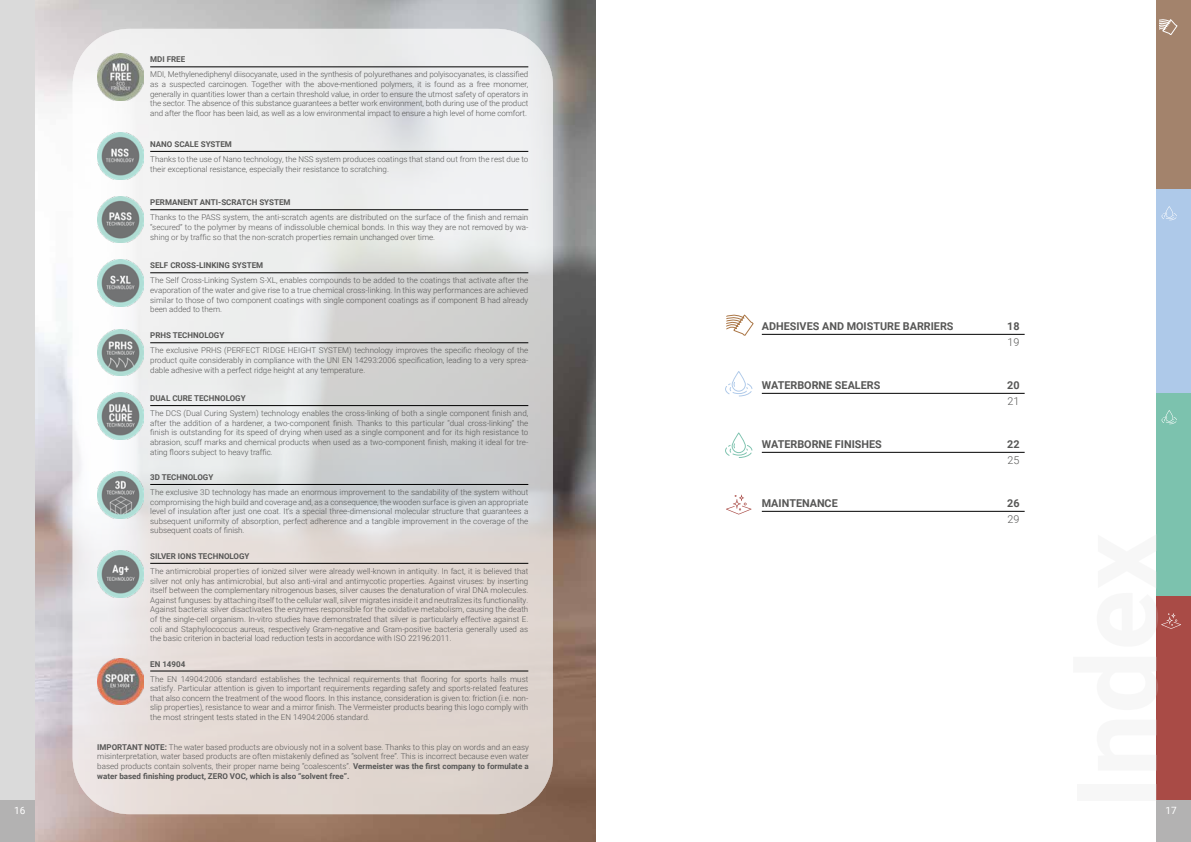
<style>
.page{position:relative;width:1191px;height:842px;background:#fff}
.page>*{position:absolute;margin:0;border:0;box-sizing:border-box;transform-origin:0 0}
.t1{font:700 10.8px "Roboto";color:#575756}
.t2{font:300 10.8px "Roboto";color:#575756}
.t3{font:10px "Roboto";color:#fff}
.t4{font:300 8px/9.6px "Roboto";color:#575756;text-align:justify}
.t5{font:700 8px "Roboto";color:#575756}
.s1{font-weight:700}
</style>
<div class="page">
<img style="left:34px;top:0;width:561px;height:842px">
<div style="left:0;top:0;width:34px;height:80px;background:#dadada"></div>
<div style="left:0;top:80px;width:34px;height:80px;background:#dadada"></div>
<div style="left:0;top:160px;width:34px;height:80px;background:#dadada"></div>
<div style="left:0;top:240px;width:34px;height:80px;background:#dadada"></div>
<div style="left:0;top:320px;width:34px;height:80px;background:#dadada"></div>
<div style="left:0;top:400px;width:34px;height:80px;background:#dadada"></div>
<div style="left:0;top:480px;width:34px;height:80px;background:#dadada"></div>
<div style="left:0;top:560px;width:34px;height:80px;background:#dadada"></div>
<div style="left:0;top:640px;width:34px;height:80px;background:#dadada"></div>
<div style="left:0;top:720px;width:34px;height:80px;background:#dadada"></div>
<div style="left:0;top:800px;width:34px;height:42px;background:#b3b2b2"></div>
<div style="left:1157px;top:800px;width:34px;height:42px;background:#b3b2b2"></div>
<svg style="left:73px;top:29px;width:480px;height:785px"></svg>
<div style="left:1157px;top:0;width:34px;height:189px;background:#a3836c"></div>
<div style="left:1157px;top:189px;width:34px;height:204px;background:#aec9e9"></div>
<div style="left:1157px;top:393px;width:34px;height:203px;background:#7cc2ae"></div>
<div style="left:1157px;top:596px;width:34px;height:204px;background:#a94b46"></div>
<hr style="left:762px;top:393px;width:262px;height:1px;background:#000">
<hr style="left:762px;top:452px;width:262px;height:1px;background:#000">
<hr style="left:762px;top:511px;width:262px;height:1px;background:#000">
<hr style="left:762px;top:334px;width:262px;height:1px;background:#000">
<svg style="left:725px;top:371px;width:27px;height:25px"></svg>
<svg style="left:725px;top:432px;width:27px;height:26px"></svg>
<svg style="left:726px;top:314px;width:28px;height:22px"></svg>
<svg style="left:726px;top:495px;width:25px;height:19px"></svg>
<hr style="left:150px;top:671px;width:378px;height:1px;background:#000">
<img style="left:97px;top:658px;width:47px;height:47px">
<hr style="left:150px;top:67px;width:378px;height:1px;background:#000">
<img style="left:97px;top:54px;width:47px;height:47px">
<hr style="left:150px;top:151px;width:378px;height:1px;background:#000">
<img style="left:97px;top:133px;width:47px;height:46px">
<hr style="left:150px;top:343px;width:378px;height:1px;background:#000">
<img style="left:97px;top:329px;width:47px;height:47px">
<hr style="left:150px;top:405px;width:378px;height:1px;background:#000">
<img style="left:97px;top:393px;width:47px;height:46px">
<hr style="left:150px;top:484px;width:378px;height:1px;background:#000">
<img style="left:97px;top:471px;width:47px;height:47px">
<hr style="left:150px;top:563px;width:378px;height:1px;background:#000">
<img style="left:97px;top:550px;width:47px;height:47px">
<hr style="left:150px;top:210px;width:378px;height:1px;background:#000">
<img style="left:97px;top:196px;width:47px;height:47px">
<hr style="left:150px;top:273px;width:378px;height:1px;background:#000">
<img style="left:97px;top:260px;width:47px;height:46px">
<svg style="left:1159px;top:19px;width:18px;height:16px"></svg>
<svg style="left:1161px;top:206px;width:15px;height:14px"></svg>
<svg style="left:1161px;top:410px;width:15px;height:14px"></svg>
<svg style="left:1161px;top:613px;width:20px;height:16px"></svg>
<p class="t5" style="left:150px;top:54px;width:37px">MDI FREE</p>
<p class="t4" style="left:150px;top:70px;width:379px">MDI, Methylenediphenyl diisocyanate, used in the synthesis of polyurethanes and polyisocyanates, is classified as a suspected carcinogen. Together with the above-mentioned polymers, it is found as a free monomer, generally in quantities lower than a certain threshold value, in order to ensure the utmost safety of operators in the sector. The absence of this substance guarantees a better work environment, both during use of the product and after the floor has been laid, as well as a low environmental impact to ensure a high level of home comfort.</p>
<p class="t5" style="left:150px;top:139px;width:83px">NANO SCALE SYSTEM</p>
<p class="t4" style="left:150px;top:154px;width:379px">Thanks to the use of Nano technology, the NSS system produces coatings that stand out from the rest due to their exceptional resistance, especially their resistance to scratching.</p>
<p class="t5" style="left:150px;top:197px;width:142px">PERMANENT ANTI-SCRATCH SYSTEM</p>
<p class="t4" style="left:150px;top:212px;width:379px">Thanks to the PASS system, the anti-scratch agents are distributed on the surface of the finish and remain “secured” to the polymer by means of indissoluble chemical bonds. In this way they are not removed by wa&shy;shing or by traffic so that the non-scratch properties remain unchanged over time.</p>
<p class="t5" style="left:150px;top:260px;width:114px">SELF CROSS-LINKING SYSTEM</p>
<p class="t4" style="left:150px;top:275px;width:379px">The Self Cross-Linking System S-XL, enables compounds to be added to the coatings that activate after the evaporation of the water and give rise to a true chemical cross-linking. In this way performances are achieved similar to those of two component coatings with single component coatings as if component B had already been added to them.</p>
<p class="t5" style="left:150px;top:330px;width:76px">PRHS TECHNOLOGY</p>
<p class="t4" style="left:150px;top:345px;width:379px">The exclusive PRHS (PERFECT RIDGE HEIGHT SYSTEM) technology improves the specific rheology of the product quite considerably in compliance with the UNI EN 14293:2006 specification, leading to a very sprea&shy;dable adhesive with a perfect ridge height at any temperature.</p>
<p class="t5" style="left:150px;top:393px;width:97px">DUAL CURE TECHNOLOGY</p>
<p class="t4" style="left:150px;top:408px;width:379px">The DCS (Dual Curing System) technology enables the cross-linking of both a single component finish and, after the addition of a hardener, a two-component finish. Thanks to this particular “dual cross-linking” the finish is outstanding for its speed of drying when used as a single component and for its high resistance to abrasion, scuff marks and chemical products when used as a two-component finish, making it ideal for tre&shy;ating floors subject to heavy traffic.</p>
<p class="t5" style="left:150px;top:472px;width:65px">3D TECHNOLOGY</p>
<p class="t4" style="left:150px;top:487px;width:379px">The exclusive 3D technology has made an enormous improvement to the sandability of the system without compromising the high build and coverage and, as a consequence, the wooden surface is given an appropriate level of insulation after just one coat. It’s a special three-dimensional molecular structure that guarantees a subsequent uniformity of absorption, perfect adherence and a tangible improvement in the coverage of the subsequent coats of finish.</p>
<p class="t5" style="left:150px;top:550px;width:101px">SILVER IONS TECHNOLOGY</p>
<p class="t4" style="left:150px;top:566px;width:379px">The antimicrobial properties of ionized silver were already well-known in antiquity. In fact, it is believed that silver not only has antimicrobial, but also anti-viral and antimycotic properties. Against viruses: by inserting itself between the complementary nitrogenous bases, silver causes the denaturation of viral DNA molecules.<br>Against funguses: by attaching itself to the cellular wall, silver migrates inside it and neutralizes its functionality.<br>Against bacteria: silver disactivates the enzymes responsible for the oxidative metabolism, causing the death of the single-cell organism. In-vitro studies have demonstrated that silver is particularly effective against E. coli and Staphylococcus aureus, respectively Gram-negative and Gram-positive bacteria generally used as the basic criterion in bacterial load reduction tests in accordance with ISO 22196:2011.</p>
<p class="t5" style="left:150px;top:658px;width:37px">EN 14904</p>
<p class="t4" style="left:150px;top:674px;width:379px">The EN 14904:2006 standard establishes the technical requirements that flooring for sports halls must satisfy. Particular attention is given to important requirements regarding safety and sports-related features that also concern the treatment of the wood floors. In this instance, consideration is given to: friction (i.e. non&shy;slip properties), resistance to wear and a mirror finish. The Vermeister products bearing this logo comply with the most stringent tests stated in the EN 14904:2006 standard.</p>
<p class="t4" style="left:97px;top:742px;width:433px"><span class="s1">IMPORTANT NOTE:</span> The water based products are obviously not in a solvent base. Thanks to this play on words and an easy misinterpretation, water based products are often mistakenly defined as ”solvent free”. This is incorrect because even water based products contain solvents, their proper name being “coalescents”. <span class="s1">Vermeister was the first company to formulate a water based finishing product, ZERO VOC, which is also “solvent free”.</span></p>
<h1 class="t1" style="left:762px;top:319px;width:193px">ADHESIVES AND MOISTURE BARRIERS</h1>
<h1 class="t1" style="left:1007px;top:319px;width:14px">18</h1>
<h1 class="t2" style="left:1007px;top:334px;width:13px">19</h1>
<h1 class="t1" style="left:762px;top:378px;width:120px">WATERBORNE SEALERS</h1>
<h1 class="t1" style="left:1007px;top:378px;width:14px">20</h1>
<h1 class="t2" style="left:1007px;top:393px;width:13px">21</h1>
<h1 class="t1" style="left:762px;top:437px;width:121px">WATERBORNE FINISHES</h1>
<h1 class="t1" style="left:1007px;top:437px;width:14px">22</h1>
<h1 class="t2" style="left:1007px;top:452px;width:13px">25</h1>
<h1 class="t1" style="left:762px;top:496px;width:77px">MAINTENANCE</h1>
<h1 class="t1" style="left:1007px;top:496px;width:14px">26</h1>
<h1 class="t2" style="left:1007px;top:511px;width:13px">29</h1>
<p class="t3" style="left:14px;top:803px;width:13px">16</p>
<p class="t3" style="left:1165px;top:803px;width:13px">17</p>
</div>
